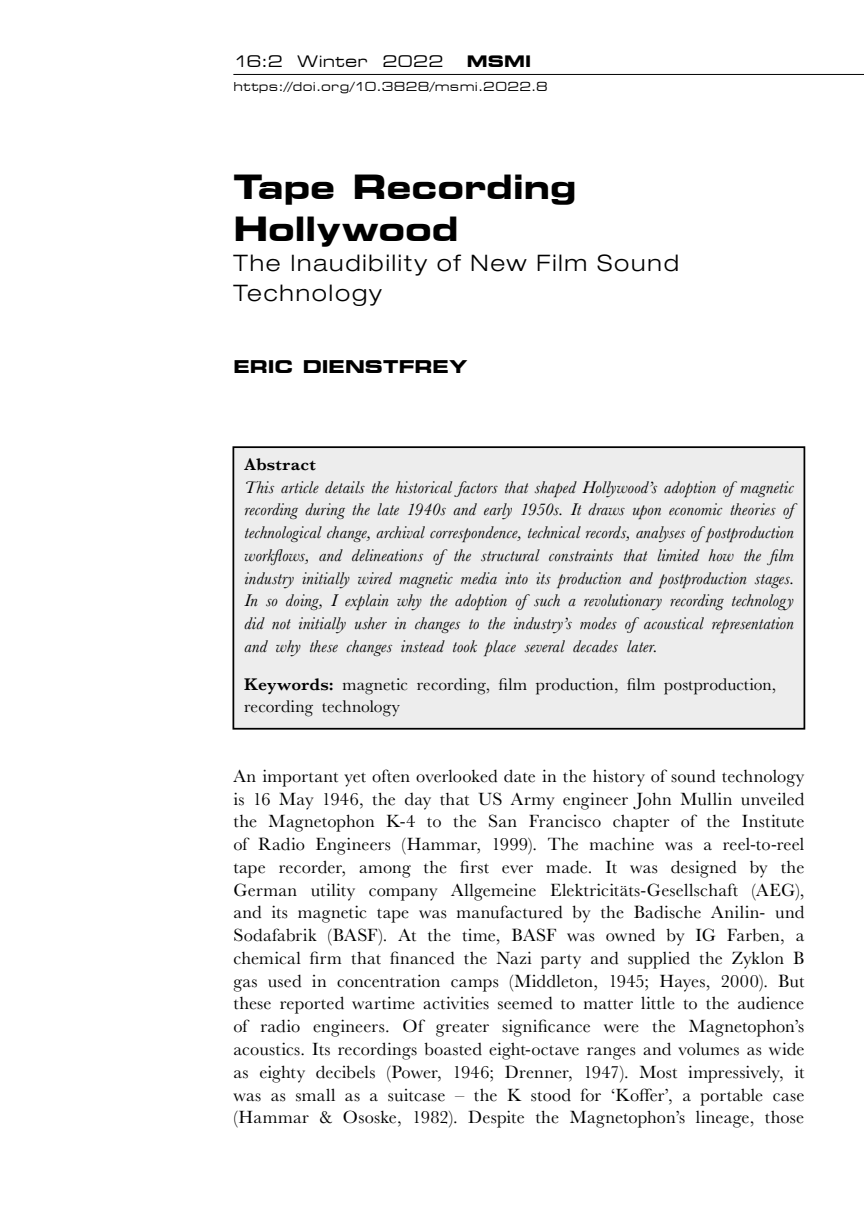
<style>
.page{position:relative;width:864px;height:1221px;background:#fff}
.page>*{position:absolute;margin:0;border:0;box-sizing:border-box;transform-origin:0 0}
.t1{font:700 expanded 33.25px/42px "Square 721 BT";letter-spacing:-.005em;color:#000}
.t2{font:300 expanded 22.75px/29.8px "Helvetica Neue LT Std";letter-spacing:.08em;color:#000}
.t3{font:18.38px/22.8px "Baskerville MT Std";letter-spacing:.01em;color:#000;text-align:justify}
.t4{font:italic 17.5px/22.8px "Baskerville MT Std";letter-spacing:.01em;color:#000;text-align:justify}
.t5{font:17.5px/22.8px "Baskerville MT Std";letter-spacing:.005em;color:#000}
.t6{font:700 expanded 17.5px "Square 721 BT";letter-spacing:.005em;color:#000}
.t7{font:600 17.5px "Baskerville MT Std";letter-spacing:.02em;color:#000}
.t8{font:expanded 15.75px "Square 721 BT";letter-spacing:.02em;color:#000}
.t9{font:700 expanded 15.75px "Square 721 BT";color:#000}
.t10{font:expanded 12.25px "Square 721 BT";letter-spacing:.025em;color:#000}
.s1{font-weight:600}
</style>
<div class="page">
<hr style="left:233px;top:74px;width:630px;height:1px;background:#000">
<div style="left:233px;top:447px;width:571px;height:281px;background:#ededed"></div>
<div style="left:232px;top:446px;width:572px;height:283px;border:2px solid #000"></div>
<p class="t8" style="left:233px;top:52px;width:211px">16:2 Winter 2022</p>
<p class="t9" style="left:466px;top:52px;width:66px">MSMI</p>
<p class="t10" style="left:233px;top:79px;width:316px">https://doi.org/10.3828/msmi.2022.8</p>
<h1 class="t1" style="left:233px;top:166px;width:345px">Tape Recording<br>Hollywood</h1>
<p class="t2" style="left:233px;top:247px;width:447px">The Inaudibility of New Film Sound<br>Technology</p>
<p class="t6" style="left:233px;top:356px;width:235px">ERIC DIENSTFREY</p>
<p class="t7" style="left:244px;top:454px;width:73px">Abstract</p>
<p class="t4" style="left:244px;top:475px;width:550px">This article details the historical factors that shaped Hollywood’s adoption of magnetic recording during the late 1940s and early 1950s. It draws upon economic theories of technological change, archival correspondence, technical records, analyses of postproduction workflows, and delineations of the structural constraints that limited how the film industry initially wired magnetic media into its production and postproduction stages.<br>In so doing, I explain why the adoption of such a revolutionary recording technology did not initially usher in changes to the industry’s modes of acoustical representation and why these changes instead took place several decades later.</p>
<p class="t5" style="left:244px;top:672px;width:533px"><span class="s1">Keywords:</span> magnetic recording, film production, film postproduction, recording technology</p>
<p class="t3" style="left:233px;top:764px;width:572px">An important yet often overlooked date in the history of sound technology is 16 May 1946, the day that US Army engineer John Mullin unveiled the Magnetophon K-4 to the San Francisco chapter of the Institute of Radio Engineers (Hammar, 1999). The machine was a reel-to-reel tape recorder, among the first ever made. It was designed by the German utility company Allgemeine Elektricitäts-Gesellschaft (AEG), and its magnetic tape was manufactured by the Badische Anilin- und Sodafabrik (BASF). At the time, BASF was owned by IG Farben, a chemical firm that financed the Nazi party and supplied the Zyklon B gas used in concentration camps (Middleton, 1945; Hayes, 2000). But these reported wartime activities seemed to matter little to the audience of radio engineers. Of greater significance were the Magnetophon’s acoustics. Its recordings boasted eight-octave ranges and volumes as wide as eighty decibels (Power, 1946; Drenner, 1947). Most impressively, it was as small as a suitcase – the K stood for ‘Koffer’, a portable case (Hammar &amp; Ososke, 1982). Despite the Magnetophon’s lineage, those</p>
</div>
